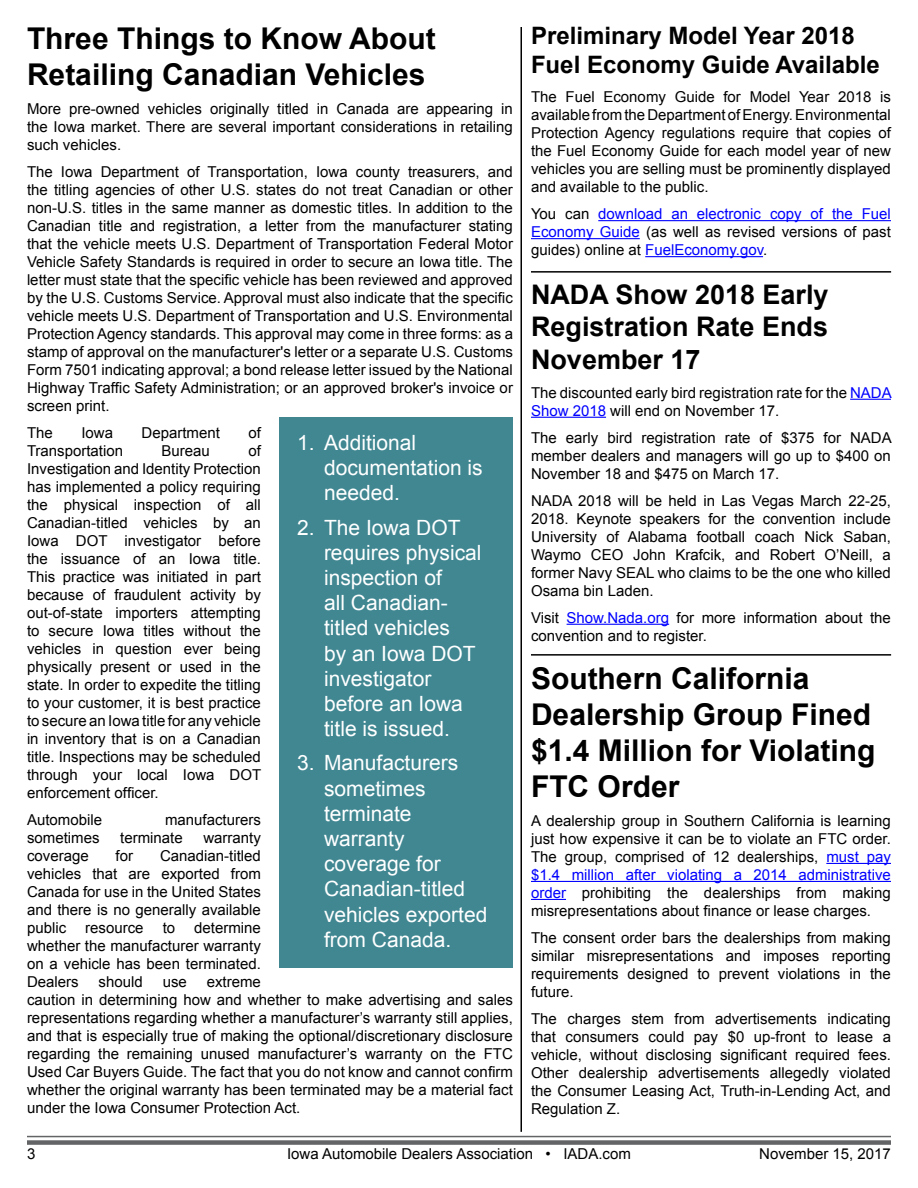
<style>
.page{position:relative;width:918px;height:1188px;background:#fff}
.page>*{position:absolute;margin:0;border:0;box-sizing:border-box;transform-origin:0 0}
.t1{font:700 30px/36px "Arial";color:#000}
.t2{font:700 27px/32.4px "Arial";color:#000;text-align:justify}
.t3{font:700 24px/28.8px "Arial";color:#000}
.t4{font:21px/25.2px "Arial";color:#fff}
.t5{font:15px/18px "Arial";color:#000;text-align:justify}
.t6{font:15px/18px "Arial";color:#00f;text-align:justify}
.s1{color:#000}
.s2{color:#00f}
</style>
<div class="page">
<hr style="left:27px;top:1136px;width:864px;height:1px;background:#636466">
<div style="left:27px;top:1140px;width:864px;height:5px;background:#636466"></div>
<hr style="left:850px;top:399px;width:41px;height:1px;background:#00f">
<hr style="left:531px;top:417px;width:75px;height:1px;background:#00f">
<hr style="left:567px;top:624px;width:102px;height:1px;background:#00f">
<hr style="left:520px;top:27px;width:2px;height:1105px;background:#000">
<hr style="left:598px;top:220px;width:293px;height:1px;background:#00f">
<hr style="left:531px;top:238px;width:109px;height:1px;background:#00f">
<hr style="left:645px;top:256px;width:118px;height:1px;background:#00f">
<hr style="left:531px;top:271px;width:360px;height:2px;background:#000">
<div style="left:279px;top:417px;width:234px;height:551px;background:#408792"></div>
<hr style="left:826px;top:863px;width:65px;height:1px;background:#00f">
<hr style="left:531px;top:881px;width:360px;height:1px;background:#00f">
<hr style="left:531px;top:899px;width:35px;height:1px;background:#00f">
<hr style="left:531px;top:654px;width:360px;height:2px;background:#000">
<h1 class="t1" style="left:27px;top:21px;width:410px">Three Things to Know About<br>Retailing Canadian Vehicles</h1>
<p class="t5" style="left:27px;top:100px;width:487px">More pre-owned vehicles originally titled in Canada are appearing in the Iowa market. There are several important considerations in retailing such vehicles.</p>
<p class="t5" style="left:27px;top:163px;width:488px">The Iowa Department of Transportation, Iowa county treasurers, and the titling agencies of other U.S. states do not treat Canadian or other non-U.S. titles in the same manner as domestic titles. In addition to the Canadian title and registration, a letter from the manufacturer stating that the vehicle meets U.S. Department of Transportation Federal Motor Vehicle Safety Standards is required in order to secure an Iowa title. The letter must state that the specific vehicle has been reviewed and approved by the U.S. Customs Service. Approval must also indicate that the specific vehicle meets U.S. Department of Transportation and U.S. Environmental Protection Agency standards. This approval may come in three forms: as a stamp of approval on the manufacturer's letter or a separate U.S. Customs Form 7501 indicating approval; a bond release letter issued by the National Highway Traffic Safety Administration; or an approved broker's invoice or screen print.</p>
<p class="t5" style="left:27px;top:424px;width:27px">The</p>
<p class="t5" style="left:81px;top:424px;width:33px">Iowa</p>
<p class="t5" style="left:142px;top:424px;width:80px">Department</p>
<p class="t5" style="left:248px;top:424px;width:14px">of</p>
<p class="t5" style="left:27px;top:442px;width:98px">Transportation</p>
<p class="t5" style="left:162px;top:442px;width:50px">Bureau</p>
<h3 class="t4" style="left:324px;top:430px;width:160px;text-indent:-27px">1. Additional documentation is needed.</h3>
<h3 class="t4" style="left:324px;top:515px;width:159px;text-indent:-27px">2. The Iowa DOT requires physical inspection of<br>all Canadian&shy;titled vehicles<br>by an Iowa DOT investigator before an Iowa title is issued.</h3>
<h3 class="t4" style="left:324px;top:751px;width:165px;text-indent:-27px">3. Manufacturers sometimes terminate warranty coverage for<br>Canadian-titled vehicles exported from Canada.</h3>
<p class="t5" style="left:27px;top:442px;width:236px;text-indent:221px">of Investigation and Identity Protection has implemented a policy requiring the physical inspection of all Canadian-titled vehicles by an Iowa DOT investigator before the issuance of an Iowa title.<br>This practice was initiated in part because of fraudulent activity by out-of-state importers attempting to secure Iowa titles without the vehicles in question ever being physically present or used in the state. In order to expedite the titling to your customer, it is best practice to secure an Iowa title for any vehicle in inventory that is on a Canadian title. Inspections may be scheduled through your local Iowa DOT enforcement officer.</p>
<p class="t5" style="left:27px;top:811px;width:77px">Automobile</p>
<p class="t5" style="left:165px;top:811px;width:97px">manufacturers</p>
<p class="t5" style="left:27px;top:829px;width:74px">sometimes</p>
<p class="t5" style="left:120px;top:829px;width:64px">terminate</p>
<p class="t5" style="left:203px;top:829px;width:59px">warranty</p>
<p class="t5" style="left:27px;top:847px;width:63px">coverage</p>
<p class="t5" style="left:116px;top:847px;width:19px">for</p>
<p class="t5" style="left:27px;top:847px;width:235px;text-indent:133px">Canadian-titled vehicles that are exported from Canada for use in the United States and there is no generally available public</p>
<p class="t5" style="left:27px;top:919px;width:235px;text-indent:167px">determine whether the manufacturer warranty on a vehicle has been terminated.<br>Dealers</p>
<p class="t5" style="left:85px;top:919px;width:60px">resource</p>
<p class="t5" style="left:163px;top:919px;width:14px">to</p>
<p class="t5" style="left:99px;top:973px;width:46px">should</p>
<p class="t5" style="left:163px;top:973px;width:26px">use</p>
<p class="t5" style="left:27px;top:973px;width:488px;text-align:left;text-indent:180px">extreme<br>caution in determining how and whether to make advertising and sales representations regarding whether a manufacturer’s warranty still applies, and that is especially true of making the optional/discretionary disclosure regarding the remaining unused manufacturer’s warranty on the FTC Used Car Buyers Guide. The fact that you do not know and cannot confirm whether the original warranty has been terminated may be a material fact under the Iowa Consumer Protection Act.</p>
<h3 class="t3" style="left:531px;top:22px;width:350px">Preliminary Model Year 2018<br>Fuel Economy Guide Available</h3>
<p class="t5" style="left:531px;top:88px;width:361px">The Fuel Economy Guide for Model Year 2018 is available from the Department of Energy. Environmental Protection Agency regulations require that copies of the Fuel Economy Guide for each model year of new vehicles you are selling must be prominently displayed and available to the public.</p>
<p class="t6" style="left:531px;top:205px;width:361px"><span class="s1">You can</span> download an electronic copy of the Fuel Economy Guide <span class="s1">(as well as revised versions of past guides) online at</span> FuelEconomy.gov<span class="s1">.</span></p>
<h2 class="t2" style="left:531px;top:279px;width:299px">NADA Show 2018 Early Registration Rate Ends November 17</h2>
<p class="t5" style="left:531px;top:384px;width:362px">The discounted early bird registration rate for the <span class="s2">NADA<br>Show 2018</span> will end on November 17.</p>
<p class="t5" style="left:531px;top:429px;width:362px">The early bird registration rate of $375 for NADA member dealers and managers will go up to $400 on November 18 and $475 on March 17.</p>
<p class="t5" style="left:531px;top:492px;width:361px">NADA 2018 will be held in Las Vegas March 22-25, 2018. Keynote speakers for the convention include University of Alabama football coach Nick Saban, Waymo CEO John Krafcik, and Robert O’Neill, a former Navy SEAL who claims to be the one who killed Osama bin Laden.</p>
<p class="t5" style="left:531px;top:609px;width:361px">Visit <span class="s2">Show.Nada.org</span> for more information about the convention and to register.</p>
<h1 class="t1" style="left:531px;top:661px;width:346px">Southern California<br>Dealership Group Fined $1.4 Million for Violating<br>FTC Order</h1>
<p class="t5" style="left:531px;top:812px;width:362px">A dealership group in Southern California is learning just how expensive it can be to violate an FTC order.<br>The group, comprised of 12 dealerships, <span class="s2">must pay $1.4 million after violating a 2014 administrative order</span> prohibiting the dealerships from making misrepresentations about finance or lease charges.</p>
<p class="t5" style="left:531px;top:929px;width:361px">The consent order bars the dealerships from making similar misrepresentations and imposes reporting requirements designed to prevent violations in the future.</p>
<p class="t5" style="left:531px;top:1010px;width:362px">The charges stem from advertisements indicating that consumers could pay $0 up-front to lease a vehicle, without disclosing significant required fees.<br>Other dealership advertisements allegedly violated the Consumer Leasing Act, Truth-in-Lending Act, and Regulation Z.</p>
<p class="t5" style="left:27px;top:1145px;width:10px">3</p>
<p class="t5" style="left:287px;top:1145px;width:345px">Iowa Automobile Dealers Association • IADA.com</p>
<p class="t5" style="left:759px;top:1145px;width:133px">November 15, 2017</p>
</div>
